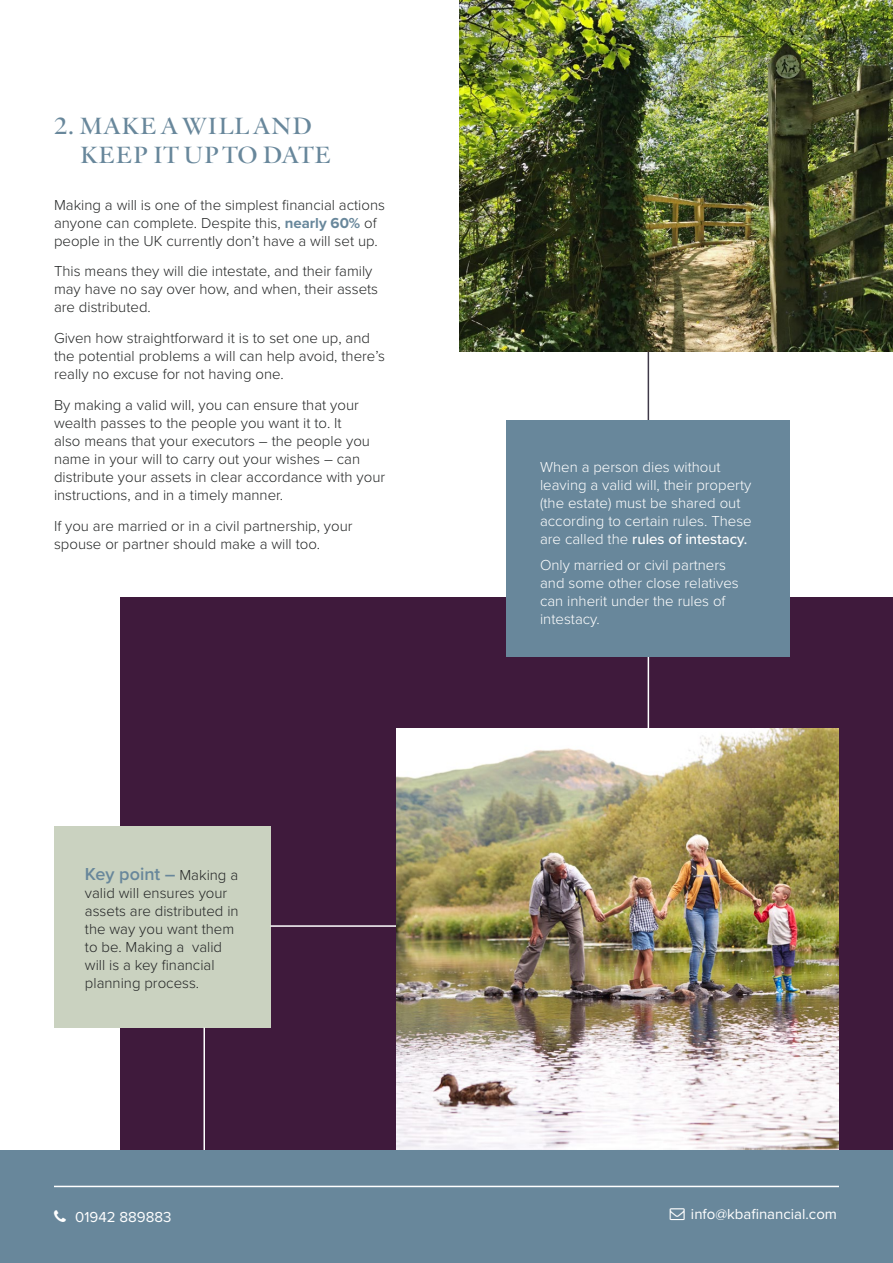
<style>
.page{position:relative;width:893px;height:1263px;background:#fff}
.page>*{position:absolute;margin:0;border:0;box-sizing:border-box;transform-origin:0 0}
.t1{font:700 24px/28.8px "Verdigris MVB Pro Big";letter-spacing:.02em;color:#68879b}
.t2{font:600 18px "Proxima Nova";color:#68879b}
.t3{font:300 15px/18px "Proxima Nova";color:#252727}
.t4{font:300 15px/18px "Proxima Nova";color:#fff}
.t5{font:15px "Proxima Nova";color:#fff}
.s1{font-weight:700;color:#68879b}
.s2{font-weight:300;font-size:15px;color:#252727}
.s3{font-weight:500}
</style>
<div class="page">
<hr style="left:648px;top:349px;width:1px;height:277px;background:#3f3948">
<div style="left:121px;top:597px;width:772px;height:666px;background:#3f1a3c"></div>
<div style="left:54px;top:826px;width:217px;height:202px;background:#cad2c0"></div>
<div style="left:506px;top:421px;width:283px;height:236px;background:#68879b"></div>
<hr style="left:648px;top:657px;width:1px;height:109px;background:#fff">
<hr style="left:203px;top:1028px;width:2px;height:122px;background:#fff">
<hr style="left:271px;top:925px;width:126px;height:2px;background:#fff">
<img style="left:397px;top:728px;width:442px;height:422px">
<img style="left:459px;top:0;width:434px;height:352px">
<div style="left:0;top:1150px;width:893px;height:113px;background:#68879b"></div>
<hr style="left:54px;top:1186px;width:785px;height:1px;background:#fff">
<h1 class="t1" style="left:80px;top:112px;width:253px;text-indent:-26px">2. MAKE A WILL AND<br>KEEP IT UP TO DATE</h1>
<p class="t3" style="left:54px;top:195px;width:332px">Making a will is one of the simplest financial actions anyone can complete. Despite this, <span class="s1">nearly 60%</span> of people in the UK currently don’t have a will set up.</p>
<p class="t3" style="left:54px;top:261px;width:326px">This means they will die intestate, and their family may have no say over how, and when, their assets are distributed.</p>
<p class="t3" style="left:54px;top:328px;width:333px">Given how straightforward it is to set one up, and the potential problems a will can help avoid, there’s really no excuse for not having one.</p>
<p class="t3" style="left:54px;top:395px;width:333px">By making a valid will, you can ensure that your wealth passes to the people you want it to. It<br>also means that your executors – the people you name in your will to carry out your wishes – can distribute your assets in clear accordance with your instructions, and in a timely manner.</p>
<p class="t3" style="left:54px;top:516px;width:300px">If you are married or in a civil partnership, your spouse or partner should make a will too.</p>
<p class="t2" style="left:85px;top:860px;width:155px">Key point – <span class="s2">Making a</span></p>
<p class="t3" style="left:85px;top:883px;width:155px">valid will ensures your assets are distributed in the way you want them to be. Making a valid will is a key financial planning process.</p>
<p class="t4" style="left:540px;top:457px;width:213px">When a person dies without leaving a valid will, their property (the estate) must be shared out according to certain rules. These are called the <span class="s3">rules of intestacy.</span></p>
<p class="t4" style="left:540px;top:555px;width:200px">Only married or civil partners and some other close relatives can inherit under the rules of intestacy.</p>
<p class="t5" style="left:75px;top:1206px;width:98px">01942 889883</p>
<p class="t5" style="left:691px;top:1203px;width:148px">info@kbafinancial.com</p>
</div>
